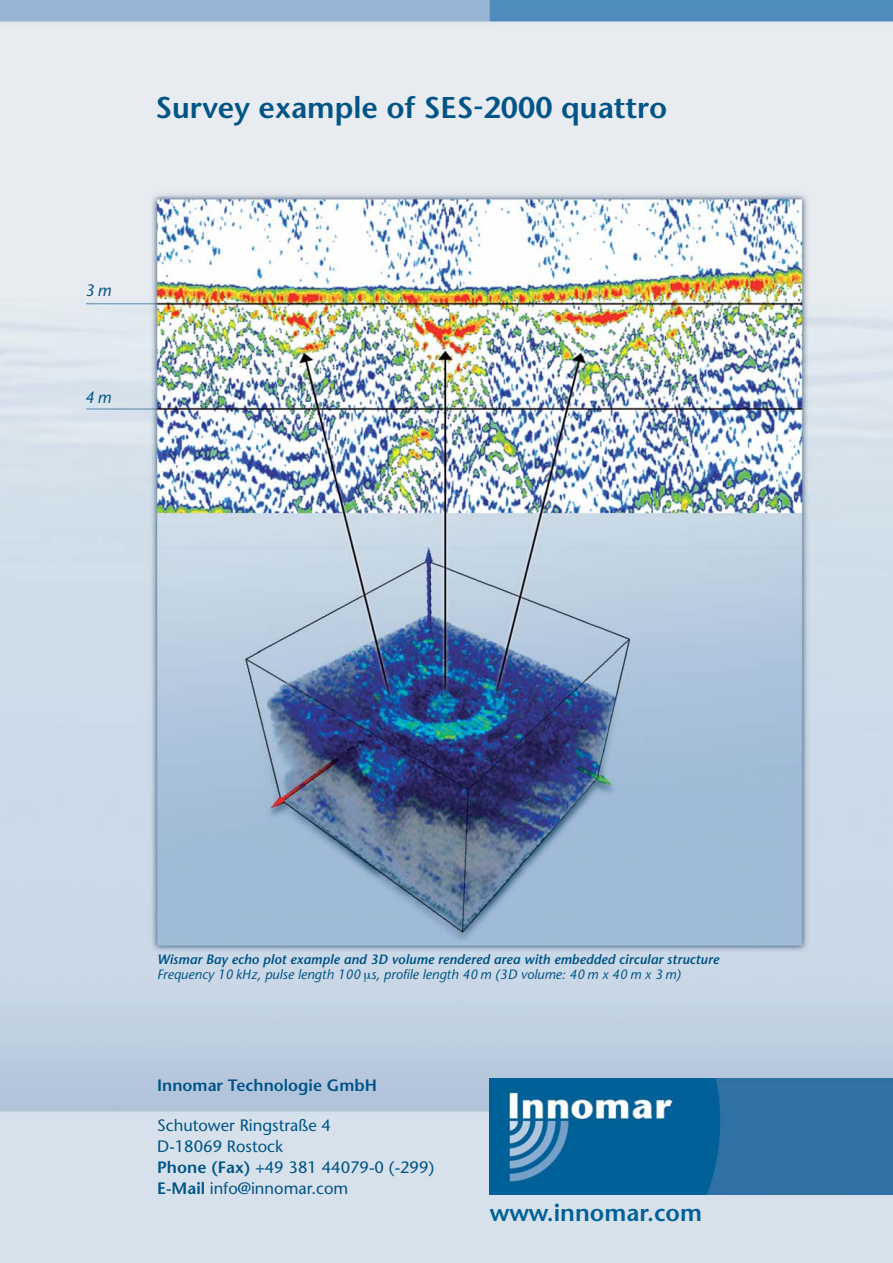
<style>
.page{position:relative;width:893px;height:1263px;background:#fff}
.page>*{position:absolute;margin:0;border:0;box-sizing:border-box;transform-origin:0 0}
.t1{font:600 30px "Stone Sans";color:#005486}
.t2{font:600 24px "Stone Sans";color:#006198}
.t3{font:16.5px/21px "Stone Sans";color:#005486}
.t4{font:600 16.5px "Stone Sans";color:#005486}
.t5{font:italic 16.5px "Stone Sans";color:#005486}
.t6{font:italic 600 13.5px "Stone Sans";color:#005486}
.t7{font:italic 13.5px "Stone Sans";color:#005486}
.s1{font-weight:600}
</style>
<div class="page">
<img style="left:0;top:0;width:893px;height:1263px">
<img style="left:489px;top:1078px;width:404px;height:117px">
<svg style="left:364px;top:973px;width:7px;height:9px"></svg>
<h1 class="t1" style="left:156px;top:95px;width:513px">Survey example of SES-2000 quattro</h1>
<p class="t5" style="left:85px;top:284px;width:28px">3m</p>
<p class="t5" style="left:85px;top:390px;width:28px">4m</p>
<p class="t6" style="left:157px;top:954px;width:563px">Wismar Bay echo plot example and 3D volume rendered area with embedded circular structure</p>
<p class="t7" style="left:157px;top:969px;width:525px">Frequency 10 kHz, pulse length 100 s, profile length 40 m (3D volume: 40 m x 40 m x 3 m)</p>
<p class="t4" style="left:157px;top:1079px;width:221px">Innomar Technologie GmbH</p>
<p class="t3" style="left:157px;top:1116px;width:279px">Schutower Ringstraße 4<br>D-18069 Rostock<br><span class="s1">Phone (Fax)</span> +49 381 44079-0 (-299)<br><span class="s1">E-Mail</span> info@innomar.com</p>
<h2 class="t2" style="left:490px;top:1203px;width:214px">www.innomar.com</h2>
</div>
